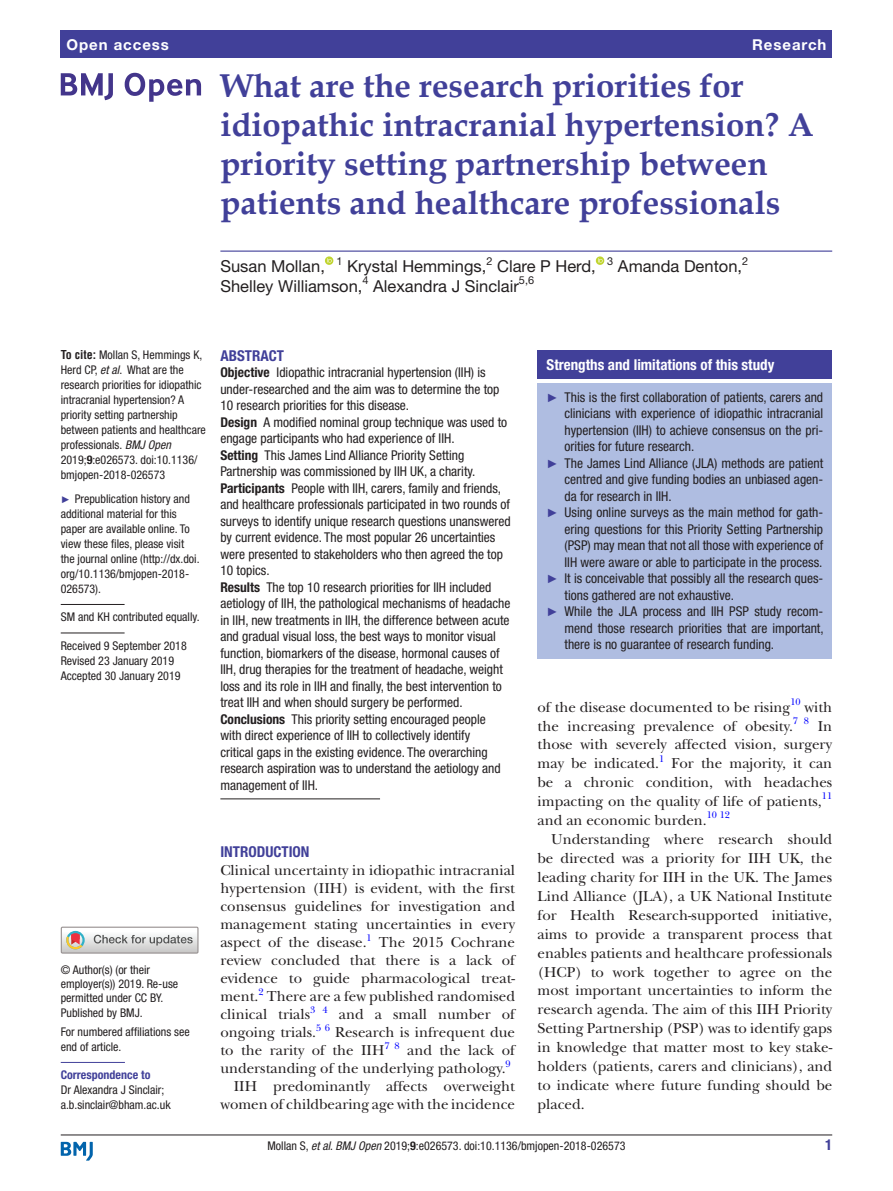
<style>
.page{position:relative;width:893px;height:1191px;background:#fff}
.page>*{position:absolute;margin:0;border:0;box-sizing:border-box;transform-origin:0 0}
.t1{font:700 33px/39px "Book Antiqua";color:#414099}
.t2{font:16.5px "Helvetica Neue LT Std";color:#231f20}
.t3{font:15px/18.9px "New Baskerville";color:#231f20;text-align:justify}
.t4{font:700 condensed 15px "Helvetica Neue LT Std";color:#fff}
.t5{font:700 condensed 15px "Helvetica Neue LT Std";color:#414099}
.t6{font:700 15px "Helvetica Neue LT Std";letter-spacing:.065em;color:#fff}
.t7{font:condensed 13.5px/16.5px "Helvetica Neue LT Std";color:#231f20}
.t8{font:condensed 12px/15px "Helvetica Neue LT Std";color:#231f20}
.t9{font:700 condensed 12px "Helvetica Neue LT Std";color:#414099}
.t10{font:10.95px "Helvetica Neue LT Std";color:#231f20}
.t11{font:9.9px "New Baskerville";color:#00f}
.s1{font-family:"Helvetica LT Std";font-weight:700}
.s2{font-style:italic}
.s3{font-weight:700}
.s4{font-family:"Arial";font-stretch:normal;font-size:9.75px;color:#414099}
.s5{font-family:"Arial";font-stretch:normal;font-size:12px;color:#414099}
</style>
<div class="page">
<hr style="left:61px;top:1134px;width:771px;height:1px;background:#231f20">
<svg style="left:61px;top:1141px;width:32px;height:19px"></svg>
<div style="left:61px;top:31px;width:771px;height:27px;background:#414099"></div>
<hr style="left:220px;top:250px;width:612px;height:2px;background:#414099">
<svg style="left:325px;top:256px;width:8px;height:9px"></svg>
<svg style="left:596px;top:256px;width:8px;height:9px"></svg>
<hr style="left:61px;top:604px;width:64px;height:1px;background:#231f20">
<hr style="left:61px;top:632px;width:64px;height:1px;background:#231f20">
<hr style="left:61px;top:1062px;width:64px;height:1px;background:#414099">
<svg style="left:61px;top:73px;width:52px;height:27px"></svg>
<svg style="left:125px;top:73px;width:76px;height:29px"></svg>
<div style="left:61px;top:926px;width:138px;height:27px;border:1px solid #969090"></div>
<svg style="left:61px;top:927px;width:137px;height:26px"></svg>
<hr style="left:220px;top:798px;width:160px;height:1px;background:#231f20">
<div style="left:538px;top:350px;width:294px;height:29px;background:#414099"></div>
<div style="left:538px;top:383px;width:294px;height:275px;background:#afbde1"></div>
<p class="t6" style="left:66px;top:35px;width:104px">Open access</p>
<p class="t6" style="left:752px;top:35px;width:76px">Research</p>
<h1 class="t1" style="left:220px;top:66px;width:594px">What are the research priorities for idiopathic intracranial hypertension? A priority setting partnership between patients and healthcare professionals</h1>
<p class="t2" style="left:220px;top:257px;width:106px">Susan Mollan,</p>
<p class="t10" style="left:336px;top:254px;width:8px">1</p>
<p class="t2" style="left:347px;top:257px;width:141px">Krystal Hemmings,</p>
<p class="t10" style="left:486px;top:254px;width:8px">2</p>
<p class="t2" style="left:497px;top:257px;width:100px">Clare P Herd,</p>
<p class="t10" style="left:607px;top:254px;width:8px">3</p>
<p class="t2" style="left:618px;top:257px;width:126px">Amanda Denton,</p>
<p class="t10" style="left:742px;top:254px;width:8px">2</p>
<p class="t2" style="left:220px;top:276px;width:144px">Shelley Williamson,</p>
<p class="t10" style="left:362px;top:274px;width:8px">4</p>
<p class="t2" style="left:373px;top:276px;width:147px">Alexandra J Sinclair</p>
<p class="t10" style="left:519px;top:274px;width:17px">5,6</p>
<p class="t8" style="left:61px;top:347px;width:147px"><span class="s1">To cite:</span> Mollan S, Hemmings K,<br>Herd CP, <span class="s2">et al</span>. What are the research priorities for idiopathic intracranial hypertension? A priority setting partnership between patients and healthcare professionals. <span class="s2">BMJ Open<br></span>2019;<span class="s3">9</span>:e026573. doi:10.1136/ bmjopen-2018-026573</p>
<p class="t8" style="left:61px;top:491px;width:140px"><span class="s4">►</span> Prepublication history and additional material for this paper are available online. To view these files, please visit the journal online (http://dx.doi. org/10.1136/bmjopen-2018-<br>026573).</p>
<p class="t8" style="left:61px;top:609px;width:140px">SM and KH contributed equally.</p>
<p class="t8" style="left:61px;top:638px;width:128px">Received 9 September 2018<br>Revised 23 January 2019<br>Accepted 30 January 2019</p>
<p class="t8" style="left:61px;top:962px;width:119px;line-height:14.4px">© Author(s) (or their employer(s)) 2019. Re-use permitted under CC BY.<br>Published by BMJ.</p>
<p class="t8" style="left:61px;top:1024px;width:130px">For numbered affiliations see end of article.</p>
<p class="t9" style="left:61px;top:1067px;width:91px">Correspondence to</p>
<p class="t8" style="left:61px;top:1082px;width:111px">Dr Alexandra J Sinclair; a.b.sinclair@bham.ac.uk</p>
<p class="t5" style="left:220px;top:346px;width:65px">Abstract</p>
<p class="t7" style="left:220px;top:364px;width:292px"><span class="s3">Objective</span> Idiopathic intracranial hypertension (IIH) is under-researched and the aim was to determine the top 10 research priorities for this disease.<br><span class="s3">Design</span> A modified nominal group technique was used to engage participants who had experience of IIH.<br><span class="s3">Setting</span> This James Lind Alliance Priority Setting Partnership was commissioned by IIH UK, a charity.<br><span class="s3">Participants</span> People with IIH, carers, family and friends, and healthcare professionals participated in two rounds of surveys to identify unique research questions unanswered by current evidence. The most popular 26 uncertainties were presented to stakeholders who then agreed the top 10 topics.<br><span class="s3">Results</span> The top 10 research priorities for IIH included aetiology of IIH, the pathological mechanisms of headache in IIH, new treatments in IIH, the difference between acute and gradual visual loss, the best ways to monitor visual function, biomarkers of the disease, hormonal causes of IIH, drug therapies for the treatment of headache, weight loss and its role in IIH and finally, the best intervention to treat IIH and when should surgery be performed.<br><span class="s3">Conclusions</span> This priority setting encouraged people<br>with direct experience of IIH to collectively identify<br>critical gaps in the existing evidence. The overarching research aspiration was to understand the aetiology and management of IIH.</p>
<p class="t5" style="left:220px;top:843px;width:91px">Introduction</p>
<p class="t3" style="left:220px;top:861px;width:296px;line-height:18px">Clinical uncertainty in idiopathic intracranial hypertension (IIH) is evident, with the first consensus guidelines for investigation and management stating uncertainties in every aspect of the disease.</p>
<p class="t11" style="left:367px;top:931px;width:7px">1</p>
<p class="t3" style="left:220px;top:933px;width:296px;line-height:18px;text-indent:159px">The 2015 Cochrane review concluded that there is a lack of evidence to guide pharmacological treat&shy;ment.<sup>2</sup> There are a few published randomised clinical trials</p>
<p class="t11" style="left:310px;top:1003px;width:19px">3 4</p>
<p class="t3" style="left:339px;top:1005px;width:178px">and a small number of</p>
<p class="t3" style="left:220px;top:1023px;width:97px">ongoing trials.</p>
<p class="t11" style="left:316px;top:1021px;width:15px">5 6</p>
<p class="t3" style="left:220px;top:1023px;width:296px;line-height:18px;text-indent:115px">Research is infrequent due to the rarity of the IIH</p>
<p class="t11" style="left:384px;top:1039px;width:17px">7 8</p>
<p class="t3" style="left:220px;top:1041px;width:296px;line-height:18px;text-indent:187px">and the lack of understanding of the underlying pathology.</p>
<p class="t11" style="left:506px;top:1057px;width:7px">9</p>
<p class="t3" style="left:220px;top:1077px;width:296px;line-height:18px;text-align:right">IIH predominantly affects overweight women of childbearing age with the incidence</p>
<p class="t4" style="left:547px;top:355px;width:229px">Strengths and limitations of this study</p>
<p class="t7" style="left:547px;top:388px;width:278px"><span class="s5">►</span> This is the first collaboration of patients, carers and</p>
<p class="t7" style="left:565px;top:405px;width:260px">clinicians with experience of idiopathic intracranial</p>
<p class="t7" style="left:565px;top:421px;width:260px">hypertension (IIH) to achieve consensus on the pri-</p>
<p class="t7" style="left:565px;top:438px;width:131px">orities for future research.</p>
<p class="t7" style="left:547px;top:454px;width:278px"><span class="s5">►</span> The James Lind Alliance (JLA) methods are patient</p>
<p class="t7" style="left:565px;top:471px;width:260px">centred and give funding bodies an unbiased agen-</p>
<p class="t7" style="left:565px;top:487px;width:109px">da for research in IIH.</p>
<p class="t7" style="left:547px;top:504px;width:278px"><span class="s5">►</span> Using online surveys as the main method for gath-</p>
<p class="t7" style="left:565px;top:520px;width:260px">ering questions for this Priority Setting Partnership</p>
<p class="t7" style="left:565px;top:537px;width:260px">(PSP) may mean that not all those with experience of</p>
<p class="t7" style="left:565px;top:553px;width:259px">IIH were aware or able to participate in the process.</p>
<p class="t7" style="left:547px;top:570px;width:278px"><span class="s5">►</span> It is conceivable that possibly all the research ques-</p>
<p class="t7" style="left:565px;top:586px;width:171px">tions gathered are not exhaustive.</p>
<p class="t7" style="left:547px;top:603px;width:278px"><span class="s5">►</span> While the JLA process and IIH PSP study recom-</p>
<p class="t7" style="left:565px;top:619px;width:261px">mend those research priorities that are important,</p>
<p class="t7" style="left:565px;top:636px;width:211px">there is no guarantee of research funding.</p>
<p class="t3" style="left:538px;top:697px;width:296px">of the disease documented to be rising<sup>10</sup> with the increasing prevalence of obesity.</p>
<p class="t11" style="left:793px;top:715px;width:18px">7 8</p>
<p class="t3" style="left:538px;top:716px;width:296px;text-indent:280px">In those with severely affected vision, surgery may be indicated.</p>
<p class="t11" style="left:659px;top:752px;width:7px">1</p>
<p class="t3" style="left:538px;top:754px;width:296px;text-indent:134px">For the majority, it can be a chronic condition, with headaches impacting on the quality of life of patients,</p>
<p class="t11" style="left:822px;top:790px;width:12px">11</p>
<p class="t3" style="left:538px;top:811px;width:171px">and an economic burden.</p>
<p class="t11" style="left:707px;top:809px;width:25px">10 12</p>
<p class="t3" style="left:538px;top:830px;width:296px;text-indent:14px">Understanding where research should be directed was a priority for IIH UK, the leading charity for IIH in the UK. The James Lind Alliance (JLA), a UK National Institute for Health Research-supported initiative, aims to provide a transparent process that enables patients and healthcare professionals (HCP) to work together to agree on the most important uncertainties to inform the research agenda. The aim of this IIH Priority Setting Partnership (PSP) was to identify gaps in knowledge that matter most to key stake&shy;holders (patients, carers and clinicians), and to indicate where future funding should be placed.</p>
<p class="t8" style="left:267px;top:1137px;width:360px">Mollan S, <span class="s2">et al</span>. <span class="s2">BMJ Open</span> 2019;<span class="s3">9</span>:e026573. doi:10.1136/bmjopen-2018-026573</p>
<p class="t5" style="left:825px;top:1135px;width:9px">1</p>
</div>
